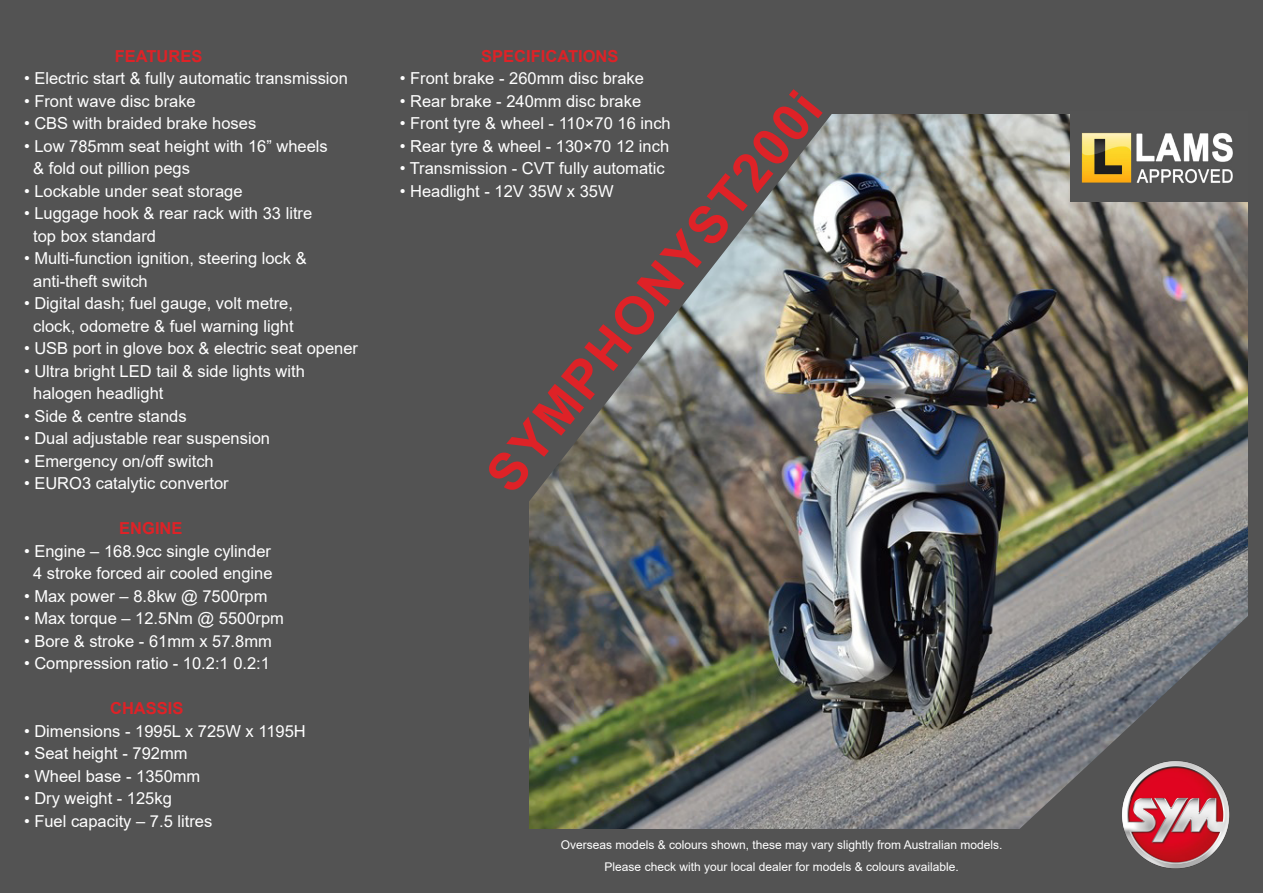
<style>
.page{position:relative;width:1263px;height:893px;background:#535353}
.page>*{position:absolute;margin:0;border:0;box-sizing:border-box;transform-origin:0 0}
.t1{font:700 52.5px "Arial";color:#de2227}
.t2{font:16.5px/22.5px "Arial";color:#fff}
.t3{font:700 16.5px "Arial";color:#de2227}
.t4{font:12px "Arial";color:#fff}
</style>
<div class="page">
<img style="left:529px;top:114px;width:719px;height:714px">
<svg style="left:274px;top:0;width:598px;height:575px;background:#5e5e5d"></svg>
<svg style="left:951px;top:602px;width:312px;height:291px;background:#646567"></svg>
<img style="left:1119px;top:758px;width:112px;height:113px">
<img style="left:1070px;top:112px;width:178px;height:90px">
<p class="t3" style="left:115px;top:44px;width:89px">FEATURES</p>
<p class="t2" style="left:24px;top:67px;width:325px">• Electric start &amp; fully automatic transmission</p>
<p class="t2" style="left:24px;top:89px;width:173px">• Front wave disc brake</p>
<p class="t2" style="left:24px;top:112px;width:234px">• CBS with braided brake hoses</p>
<p class="t2" style="left:33px;top:134px;width:296px;text-indent:-9px">• Low 785mm seat height with 16” wheels &amp; fold out pillion pegs</p>
<p class="t2" style="left:24px;top:179px;width:220px">• Lockable under seat storage</p>
<p class="t2" style="left:33px;top:202px;width:281px;text-indent:-9px">• Luggage hook &amp; rear rack with 33 litre top box standard</p>
<p class="t2" style="left:33px;top:247px;width:275px;text-indent:-9px">• Multi-function ignition, steering lock &amp; anti-theft switch</p>
<p class="t2" style="left:24px;top:292px;width:271px;text-align:center">• Digital dash; fuel gauge, volt metre, clock, odometre &amp; fuel warning light</p>
<p class="t2" style="left:24px;top:337px;width:336px">• USB port in glove box &amp; electric seat opener</p>
<p class="t2" style="left:33px;top:359px;width:273px;text-indent:-9px">• Ultra bright LED tail &amp; side lights with halogen headlight</p>
<p class="t2" style="left:24px;top:404px;width:164px">• Side &amp; centre stands</p>
<p class="t2" style="left:24px;top:427px;width:248px">• Dual adjustable rear suspension</p>
<p class="t2" style="left:24px;top:449px;width:191px">• Emergency on/off switch</p>
<p class="t2" style="left:24px;top:472px;width:206px">• EURO3 catalytic convertor</p>
<p class="t3" style="left:119px;top:517px;width:65px">ENGINE</p>
<p class="t2" style="left:24px;top:539px;width:250px;text-align:center">• Engine – 168.9cc single cylinder<br>4 stroke forced air cooled engine</p>
<p class="t2" style="left:24px;top:584px;width:245px">• Max power – 8.8kw @ 7500rpm</p>
<p class="t2" style="left:24px;top:607px;width:262px">• Max torque – 12.5Nm @ 5500rpm</p>
<p class="t2" style="left:24px;top:629px;width:249px">• Bore &amp; stroke - 61mm x 57.8mm</p>
<p class="t2" style="left:24px;top:652px;width:248px">• Compression ratio - 10.2:1 0.2:1</p>
<p class="t3" style="left:110px;top:697px;width:75px">CHASSIS</p>
<p class="t2" style="left:24px;top:719px;width:283px">• Dimensions - 1995L x 725W x 1195H</p>
<p class="t2" style="left:24px;top:742px;width:165px">• Seat height - 792mm</p>
<p class="t2" style="left:24px;top:764px;width:178px">• Wheel base - 1350mm</p>
<p class="t2" style="left:24px;top:787px;width:149px">• Dry weight - 125kg</p>
<p class="t2" style="left:24px;top:809px;width:190px">• Fuel capacity – 7.5 litres</p>
<p class="t3" style="left:481px;top:44px;width:139px">SPECIFICATIONS</p>
<p class="t2" style="left:400px;top:67px;width:246px">• Front brake - 260mm disc brake</p>
<p class="t2" style="left:400px;top:89px;width:243px">• Rear brake - 240mm disc brake</p>
<p class="t2" style="left:400px;top:112px;width:272px">• Front tyre &amp; wheel - 110×70 16 inch</p>
<p class="t2" style="left:400px;top:134px;width:271px">• Rear tyre &amp; wheel - 130×70 12 inch</p>
<p class="t2" style="left:400px;top:157px;width:266px">• Transmission - CVT fully automatic</p>
<p class="t2" style="left:400px;top:179px;width:215px">• Headlight - 12V 35W x 35W</p>
<p class="t1" style="left:469px;top:461px;width:499px;rotate:-51deg">SYMPHONYST200i</p>
<p class="t4" style="left:561px;top:836px;width:443px">Overseas models &amp; colours shown, these may vary slightly from Australian models.</p>
<p class="t4" style="left:605px;top:859px;width:356px">Please check with your local dealer for models &amp; colours available.</p>
</div>
